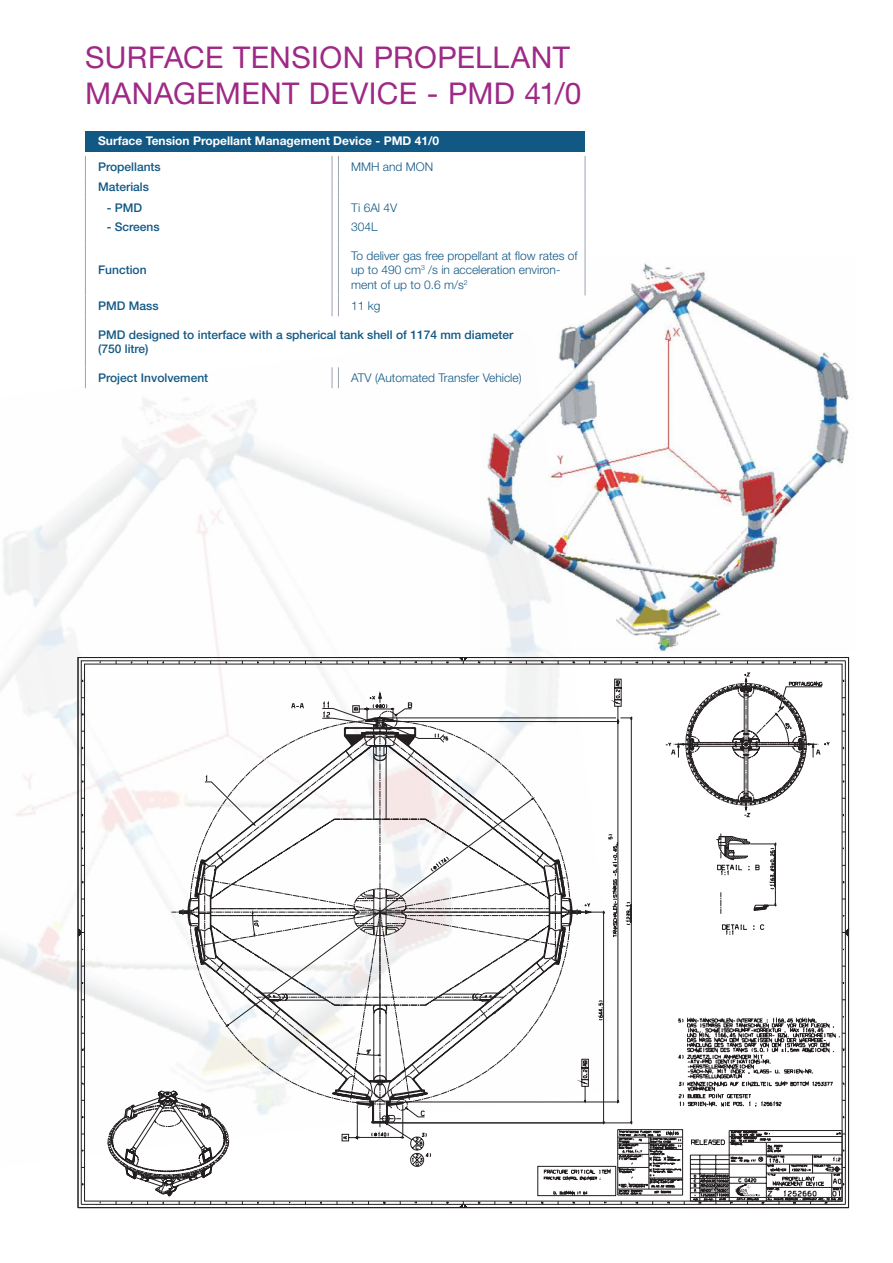
<style>
.page{position:relative;width:893px;height:1263px;background:#fff}
.page>*{position:absolute;margin:0;border:0;box-sizing:border-box;transform-origin:0 0}
.t1{font:30px/36px "Helvetica Neue LT Std";letter-spacing:.015em;color:#9e2986}
.t2{font:300 12px/14.4px "Helvetica Neue LT Std";color:#125884}
.t3{font:500 12px/14.4px "Helvetica Neue LT Std";color:#125884}
.t4{font:700 12px "Helvetica Neue LT Std";color:#fff}
</style>
<div class="page">
<img style="left:0;top:367px;width:539px;height:800px">
<svg style="left:81px;top:661px;width:146px;height:524px"></svg>
<svg style="left:100px;top:658px;width:694px;height:6px"></svg>
<svg style="left:729px;top:661px;width:113px;height:17px"></svg>
<svg style="left:100px;top:678px;width:749px;height:529px"></svg>
<div style="left:85px;top:131px;width:500px;height:20px;background:#125884"></div>
<svg style="left:85px;top:156px;width:1px;height:42px"></svg>
<hr style="left:85px;top:198px;width:1px;height:46px;background:#9ca2b0">
<hr style="left:85px;top:244px;width:1px;height:51px;background:#9ca2b0">
<svg style="left:85px;top:295px;width:1px;height:21px"></svg>
<hr style="left:85px;top:316px;width:1px;height:51px;background:#9ca2b0">
<svg style="left:85px;top:367px;width:1px;height:21px"></svg>
<svg style="left:585px;top:156px;width:1px;height:42px"></svg>
<hr style="left:585px;top:198px;width:1px;height:46px;background:#9ca2b0">
<hr style="left:585px;top:244px;width:1px;height:51px;background:#9ca2b0">
<svg style="left:332px;top:156px;width:7px;height:232px"></svg>
<img style="left:482px;top:255px;width:367px;height:397px">
<h1 class="t1" style="left:85px;top:39px;width:498px">SURFACE TENSION PROPELLANT<br>MANAGEMENT DEVICE - PMD 41/0</h1>
<p class="t4" style="left:98px;top:134px;width:343px">Surface Tension Propellant Management Device - PMD 41/0</p>
<p class="t3" style="left:98px;top:159px;width:64px">Propellants</p>
<p class="t2" style="left:351px;top:159px;width:84px">MMH and MON</p>
<p class="t3" style="left:98px;top:180px;width:52px">Materials</p>
<p class="t3" style="left:107px;top:201px;width:37px">- PMD</p>
<p class="t3" style="left:107px;top:219px;width:54px">- Screens</p>
<p class="t2" style="left:351px;top:198px;width:48px;line-height:18.6px">Ti 6Al 4V<br>304L</p>
<p class="t3" style="left:98px;top:263px;width:50px">Function</p>
<p class="t2" style="left:351px;top:248px;width:228px">To deliver gas free propellant at flow rates of up to 490 cm<sup>3</sup> /s in acceleration environ&shy;ment of up to 0.6 m/s<sup>2</sup></p>
<p class="t3" style="left:98px;top:299px;width:62px">PMD Mass</p>
<p class="t2" style="left:351px;top:298px;width:31px">11 kg</p>
<p class="t3" style="left:98px;top:327px;width:417px">PMD designed to interface with a spherical tank shell of 1174 mm diameter (750 litre)</p>
<p class="t3" style="left:98px;top:370px;width:112px">Project Involvement</p>
<p class="t2" style="left:351px;top:370px;width:172px">ATV (Automated Transfer Vehicle)</p>
</div>
